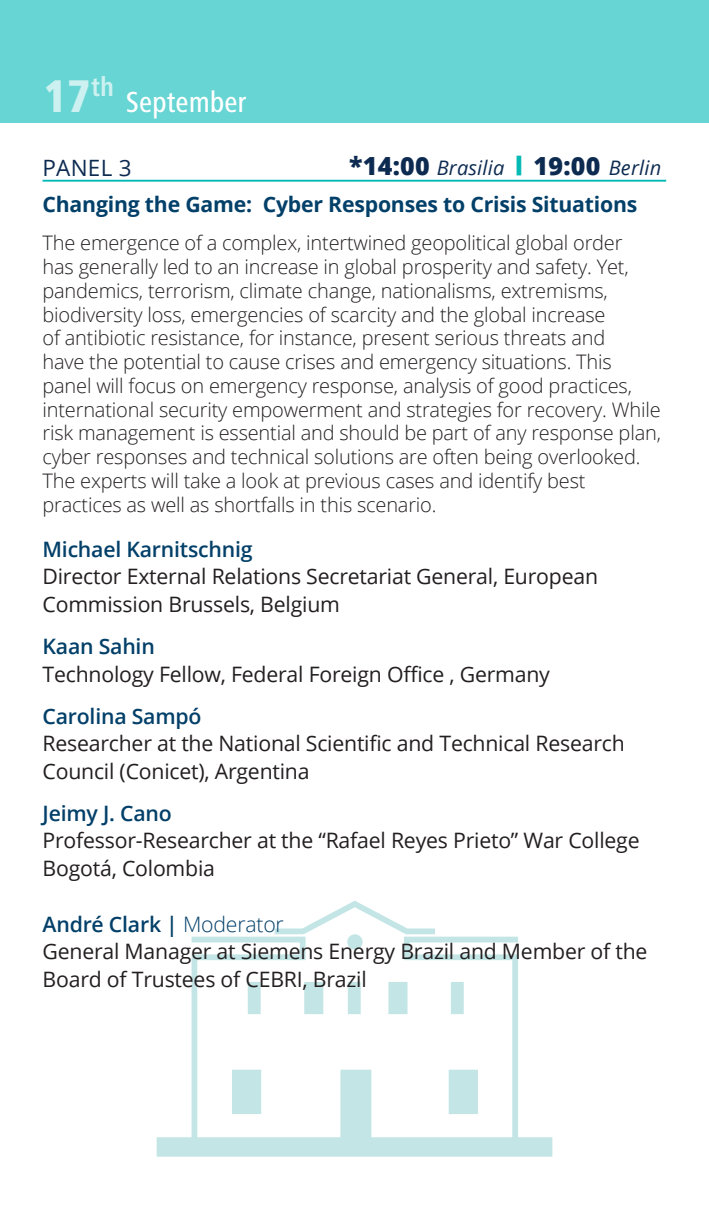
<style>
.page{position:relative;width:709px;height:1205px;background:#fff}
.page>*{position:absolute;margin:0;border:0;box-sizing:border-box;transform-origin:0 0}
.t1{font:800 condensed 47.5px "Frutiger Next LT";color:#ccf1f0}
.t2{font:500 condensed 30px "Frutiger Next LT";color:#fff}
.time{font:22.5px "Open Sans";letter-spacing:.01em;color:#0d2b51}
.txt{font:21.25px/27.5px "Open Sans";letter-spacing:-.01em;color:#231f20}
.Nome_palestrante{font:600 21.25px "Open Sans";letter-spacing:-.01em;color:#034069}
.Titulo_painel{font:700 21.25px "Open Sans";letter-spacing:-.01em;color:#034069}
.Palestrante_moderado{font:600 21.25px "Open Sans";letter-spacing:-.01em;color:#034069}
.Texto_Painel{font:300 20px/23.8px "Open Sans";letter-spacing:-.01em;color:#231f20}
.Time_HORAS{font:italic 20px "Open Sans";letter-spacing:.01em;color:#0d2b51}
.s1{font-weight:800;font-style:normal;font-size:25px}
.s2{font-weight:300}
</style>
<div class="page">
<svg style="left:157px;top:901px;width:395px;height:255px"></svg>
<div style="left:0;top:0;width:709px;height:123px;background:#66d5d3"></div>
<hr style="left:43px;top:180px;width:623px;height:2px;background:#00b9b6">
<p class="t1" style="left:43px;top:69px;width:72px">17<sup>th</sup></p>
<p class="t2" style="left:126px;top:85px;width:122px">September</p>
<p class="time" style="left:43px;top:153px;width:91px">PANEL 3</p>
<p class="Time_HORAS" style="left:349px;top:154px;width:313px"><span class="s1">*14:00</span> Brasilia <sup>|</sup> <span class="s1">19:00</span> Berlin</p>
<p class="Titulo_painel" style="left:43px;top:190px;width:596px">Changing the Game: Cyber Responses to Crisis Situations</p>
<p class="Texto_Painel" style="left:43px;top:231px;width:620px">The emergence of a complex, intertwined geopolitical global order<br>has generally led to an increase in global prosperity and safety. Yet, pandemics, terrorism, climate change, nationalisms, extremisms, biodiversity loss, emergencies of scarcity and the global increase<br>of antibiotic resistance, for instance, present serious threats and<br>have the potential to cause crises and emergency situations. This panel will focus on emergency response, analysis of good practices, international security empowerment and strategies for recovery. While risk management is essential and should be part of any response plan, cyber responses and technical solutions are often being overlooked.<br>The experts will take a look at previous cases and identify best practices as well as shortfalls in this scenario.</p>
<p class="Nome_palestrante" style="left:43px;top:535px;width:211px">Michael Karnitschnig</p>
<p class="txt" style="left:43px;top:562px;width:557px">Director External Relations Secretariat General, European<br>Commission Brussels, Belgium</p>
<p class="Nome_palestrante" style="left:43px;top:632px;width:114px">Kaan Sahin</p>
<p class="txt" style="left:43px;top:659px;width:509px">Technology Fellow, Federal Foreign Office , Germany</p>
<p class="Nome_palestrante" style="left:43px;top:701px;width:160px">Carolina Sampó</p>
<p class="txt" style="left:43px;top:729px;width:583px">Researcher at the National Scientific and Technical Research<br>Council (Conicet), Argentina</p>
<p class="Nome_palestrante" style="left:43px;top:798px;width:131px">Jeimy J. Cano</p>
<p class="txt" style="left:43px;top:826px;width:598px">Professor-Researcher at the “Rafael Reyes Prieto” War College<br>Bogotá, Colombia</p>
<p class="Palestrante_moderado" style="left:43px;top:909px;width:243px">André Clark | <span class="s2">Moderator</span></p>
<p class="txt" style="left:43px;top:937px;width:606px">General Manager at Siemens Energy Brazil and Member of the<br>Board of Trustees of CEBRI, Brazil</p>
</div>
